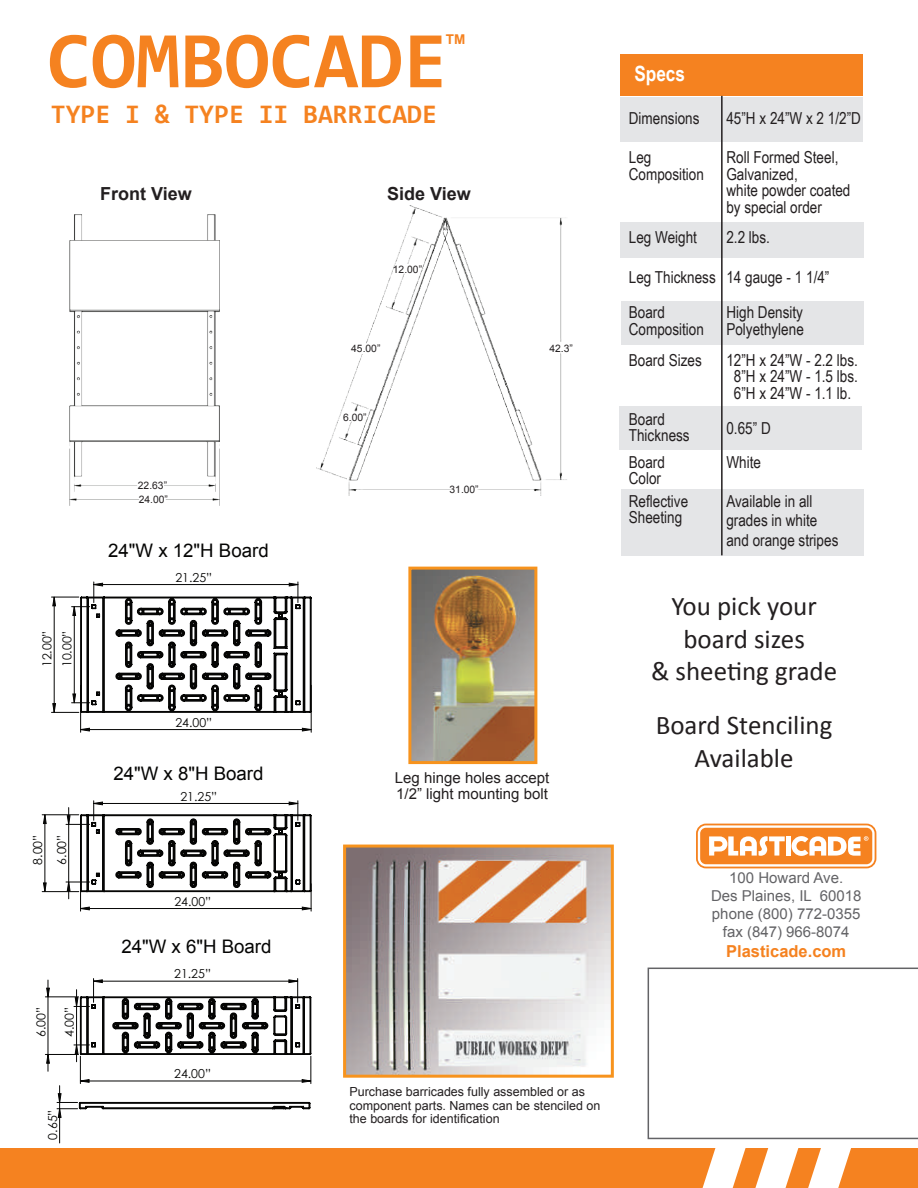
<style>
.page{position:relative;width:918px;height:1188px;background:#fff}
.page>*{position:absolute;margin:0;border:0;box-sizing:border-box;transform-origin:0 0}
.t1{font:700 81px "Consolas";color:#f58220}
.t2{font:27px/32.4px "Calibri";color:#231f20;text-align:center}
.t3{font:700 27px "Consolas";color:#f58220}
.t4{font:700 21px "Arial Narrow";color:#fff}
.t5{font:18.75px "Arial";color:#050504}
.t6{font:700 18px "Arial";color:#231f20}
.t7{font:16.5px/16.5px "Arial Narrow";color:#231f20}
.t8{font:700 16.5px "Arial";color:#f58220}
.t9{font:15px/18px "Arial";color:#636366;text-align:center}
.t10{font:15px/16.5px "Arial";color:#231f20}
.t11{font:700 13.5px "Arial";color:#f58220}
.t12{font:12.45px/13.8px "Arial";color:#231f20}
.t13{font:12.3px/20.1px "Century Gothic";color:#050504}
.t14{font:10.35px/13.6px "Arial";color:#231f20}
</style>
<div class="page">
<img style="left:347px;top:849px;width:263px;height:225px">
<div style="left:343px;top:845px;width:271px;height:233px;border:3px solid #f7931d"></div>
<img style="left:412px;top:571px;width:121px;height:189px">
<div style="left:408px;top:567px;width:129px;height:197px;border:3px solid #f7931d"></div>
<div style="left:620px;top:97px;width:243px;height:45px;background:#e4e5e7"></div>
<div style="left:621px;top:301px;width:243px;height:43px;background:#e4e5e7"></div>
<div style="left:620px;top:222px;width:243px;height:36px;background:#e4e5e7"></div>
<div style="left:621px;top:489px;width:242px;height:66px;background:#e4e5e7"></div>
<div style="left:619px;top:406px;width:243px;height:44px;background:#e4e5e7"></div>
<svg style="left:648px;top:968px;width:270px;height:171px"></svg>
<div style="left:620px;top:54px;width:243px;height:42px;background:#f58220"></div>
<hr style="left:721px;top:96px;width:2px;height:459px;background:#231f20">
<div style="left:0;top:1148px;width:918px;height:40px;background:#f58220"></div>
<svg style="left:808px;top:1148px;width:43px;height:40px"></svg>
<svg style="left:755px;top:1148px;width:44px;height:40px"></svg>
<svg style="left:703px;top:1148px;width:43px;height:40px"></svg>
<img style="left:316px;top:205px;width:251px;height:291px">
<div style="left:550px;top:343px;width:27px;height:9px;background:#fff"></div>
<div style="left:397px;top:265px;width:20px;height:7px;background:#fff"></div>
<div style="left:353px;top:344px;width:22px;height:9px;background:#fff"></div>
<div style="left:345px;top:412px;width:17px;height:7px;background:#fff"></div>
<div style="left:453px;top:484px;width:22px;height:9px;background:#fff"></div>
<img style="left:70px;top:214px;width:149px;height:287px">
<div style="left:139px;top:482px;width:25px;height:8px;background:#fff"></div>
<div style="left:140px;top:495px;width:25px;height:9px;background:#fff"></div>
<hr style="left:311px;top:685px;width:1px;height:47px;background:#050504">
<hr style="left:81px;top:729px;width:230px;height:1px;background:#050504">
<hr style="left:80px;top:685px;width:1px;height:47px;background:#050504">
<svg style="left:302px;top:727px;width:10px;height:5px"></svg>
<svg style="left:80px;top:727px;width:10px;height:5px"></svg>
<svg style="left:51px;top:582px;width:260px;height:131px"></svg>
<hr style="left:44px;top:815px;width:1px;height:77px;background:#050504">
<hr style="left:42px;top:891px;width:37px;height:1px;background:#050504">
<hr style="left:42px;top:814px;width:37px;height:1px;background:#050504">
<svg style="left:43px;top:882px;width:4px;height:11px"></svg>
<svg style="left:43px;top:814px;width:4px;height:10px"></svg>
<svg style="left:66px;top:801px;width:246px;height:110px"></svg>
<hr style="left:48px;top:997px;width:1px;height:57px;background:#050504">
<hr style="left:45px;top:1054px;width:34px;height:1px;background:#050504">
<hr style="left:45px;top:996px;width:34px;height:1px;background:#050504">
<svg style="left:46px;top:1055px;width:4px;height:16px"></svg>
<svg style="left:46px;top:980px;width:4px;height:18px"></svg>
<hr style="left:59px;top:1109px;width:1px;height:34px;background:#050504">
<svg style="left:57px;top:979px;width:255px;height:139px"></svg>
<svg style="left:697px;top:825px;width:179px;height:42px"></svg>
<div style="left:696px;top:824px;width:180px;height:44px;border:2px solid #f58220;border-radius:9px"></div>
<div style="left:700px;top:828px;width:172px;height:36px;background:#f58220;border-radius:6px"></div>
<div style="left:786px;top:836px;width:5px;height:20px;background:#fff"></div>
<svg style="left:709px;top:836px;width:76px;height:20px"></svg>
<svg style="left:792px;top:836px;width:77px;height:20px"></svg>
<p class="t11" style="left:446px;top:30px;width:21px">TM</p>
<h1 class="t1" style="left:47px;top:9px;width:402px">COMBOCADE</h1>
<h2 class="t3" style="left:51px;top:97px;width:388px">TYPE I &amp; TYPE II BARRICADE</h2>
<p class="t6" style="left:100px;top:181px;width:93px">Front View</p>
<p class="t13" style="left:37px;top:667px;width:38px;rotate:-90deg">12.00”<br>10.00”</p>
<p class="t13" style="left:28px;top:865px;width:31px;rotate:-90deg">8.00”</p>
<p class="t13" style="left:51px;top:865px;width:31px;rotate:-90deg">6.00”</p>
<p class="t13" style="left:31px;top:1037px;width:31px;rotate:-90deg">6.00”</p>
<p class="t13" style="left:59px;top:1037px;width:31px;rotate:-90deg">4.00”</p>
<p class="t13" style="left:42px;top:1140px;width:31px;rotate:-90deg">0.65”</p>
<p class="t14" style="left:138px;top:479px;width:32px">22.63”<br>24.00”</p>
<p class="t5" style="left:108px;top:538px;width:162px">24"W x 12"H Board</p>
<p class="t13" style="left:175px;top:567px;width:38px">21.25”</p>
<p class="t13" style="left:175px;top:712px;width:38px">24.00”</p>
<p class="t5" style="left:113px;top:762px;width:152px">24"W x 8"H Board</p>
<p class="t13" style="left:180px;top:786px;width:38px">21.25”</p>
<p class="t13" style="left:174px;top:891px;width:38px">24.00”</p>
<p class="t5" style="left:121px;top:934px;width:152px">24"W x 6"H Board</p>
<p class="t13" style="left:174px;top:964px;width:38px">21.25”</p>
<p class="t13" style="left:174px;top:1064px;width:38px">24.00”</p>
<p class="t6" style="left:387px;top:181px;width:85px">Side View</p>
<p class="t14" style="left:393px;top:263px;width:31px">12.00”</p>
<p class="t14" style="left:351px;top:342px;width:31px">45.00”</p>
<p class="t14" style="left:343px;top:410px;width:25px">6.00”</p>
<p class="t14" style="left:450px;top:482px;width:31px">31.00”</p>
<p class="t14" style="left:550px;top:341px;width:25px">42.3”</p>
<p class="t10" style="left:395px;top:769px;width:156px">Leg hinge holes accept<br>1/2” light mounting bolt</p>
<p class="t12" style="left:349px;top:1085px;width:252px">Purchase barricades fully assembled or as component parts. Names can be stenciled on the boards for identification</p>
<p class="t4" style="left:634px;top:58px;width:52px">Specs</p>
<p class="t7" style="left:629px;top:109px;width:72px">Dimensions</p>
<p class="t7" style="left:726px;top:109px;width:136px">45”H x 24”W x 2 1/2”D</p>
<p class="t7" style="left:629px;top:149px;width:77px">Leg<br>Composition</p>
<p class="t7" style="left:726px;top:149px;width:126px">Roll Formed Steel,<br>Galvanized,<br>white powder coated by special order</p>
<p class="t7" style="left:629px;top:228px;width:70px">Leg Weight</p>
<p class="t7" style="left:726px;top:228px;width:45px">2.2 lbs.</p>
<p class="t7" style="left:629px;top:268px;width:202px">Leg Thickness 14 gauge - 1 1/4”</p>
<p class="t7" style="left:629px;top:303px;width:77px">Board<br>Composition</p>
<p class="t7" style="left:726px;top:303px;width:79px">High Density<br>Polyethylene</p>
<p class="t7" style="left:629px;top:351px;width:74px">Board Sizes</p>
<p class="t7" style="left:726px;top:351px;width:133px;text-align:center">12”H x 24”W - 2.2 lbs.<br>8”H x 24”W - 1.5 lbs.<br>6”H x 24”W - 1.1 lb.</p>
<p class="t7" style="left:629px;top:410px;width:62px">Board<br>Thickness</p>
<p class="t7" style="left:726px;top:419px;width:46px">0.65” D</p>
<p class="t7" style="left:629px;top:453px;width:38px">Board<br>Color</p>
<p class="t7" style="left:629px;top:492px;width:61px">Reflective<br>Sheeting</p>
<p class="t7" style="left:726px;top:453px;width:36px">White</p>
<p class="t7" style="left:726px;top:491px;width:114px;line-height:19.5px">Available in all grades in white and orange stripes</p>
<h2 class="t2" style="left:651px;top:590px;width:188px">You pick your board sizes<br>&amp; sheeting grade</h2>
<h2 class="t2" style="left:656px;top:709px;width:178px">Board Stenciling<br>Available</h2>
<p class="t9" style="left:711px;top:869px;width:152px">100 Howard Ave.<br>Des Plaines, IL 60018 phone (800) 772-0355 fax (847) 966-8074</p>
<p class="t8" style="left:726px;top:940px;width:122px">Plasticade.com</p>
</div>
